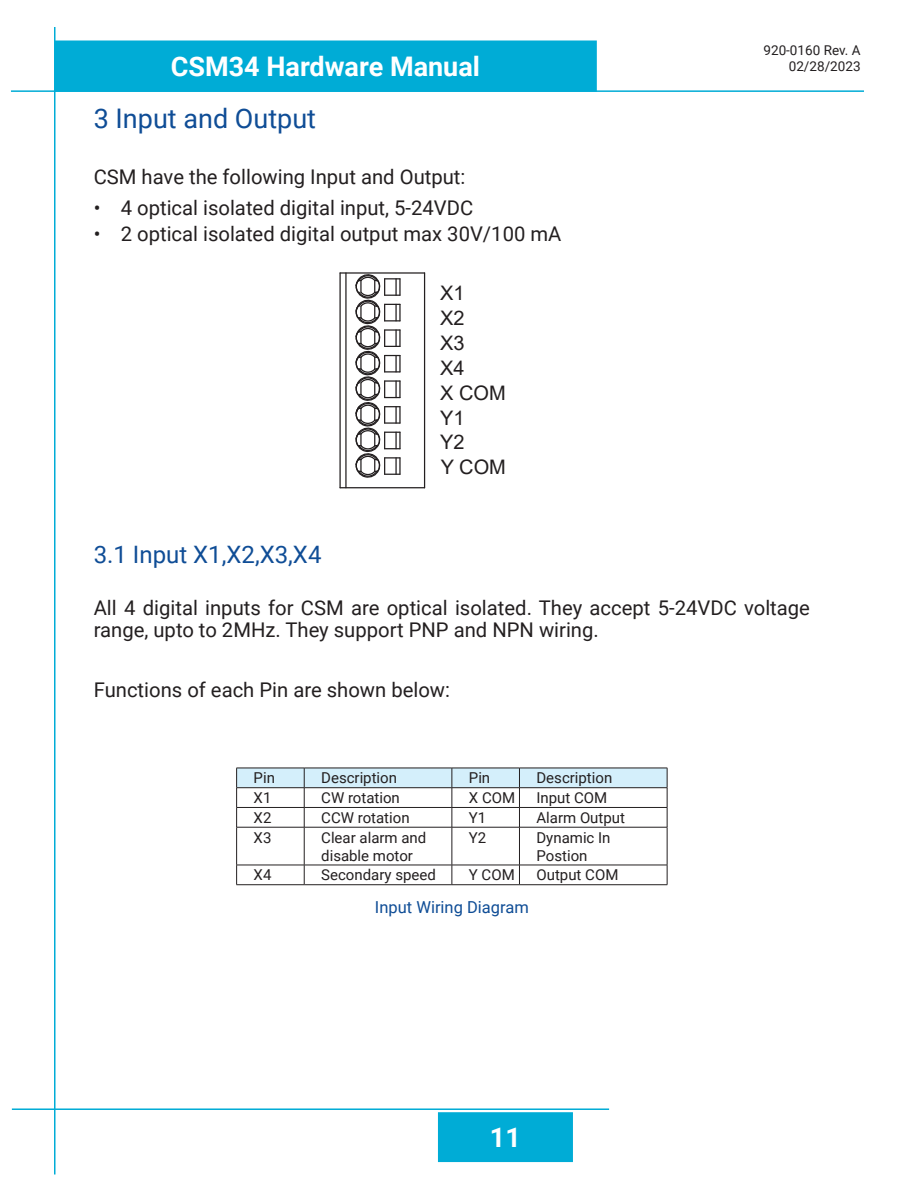
<style>
.page{position:relative;width:918px;height:1188px;background:#fff}
.page>*{position:absolute;margin:0;border:0;box-sizing:border-box;transform-origin:0 0}
.page_Number{font:700 27px "Roboto";color:#fff}
.Headline_2{font:27px "Roboto";color:#0f4d96}
.Subhead_1{font:24px "Roboto";color:#0f4d96}
.content_text1{font:20.25px/21.8px "Roboto";color:#231f20}
.content_text{font:20.25px "Roboto";color:#231f20}
.t1{font:19.95px/24.8px "Arial";color:#231f20}
.content_text1-2{font:16.5px "Roboto";color:#0f4d96}
.content_text-2{font:15px/18px "Roboto";color:#231f20}
.Body_text{font:13.5px "Roboto";color:#231f20}
</style>
<div class="page">
<hr style="left:11px;top:90px;width:853px;height:2px;background:#00acd6">
<hr style="left:54px;top:27px;width:2px;height:1147px;background:#00acd6">
<div style="left:439px;top:1113px;width:133px;height:48px;background:#00acd6"></div>
<div style="left:438px;top:1112px;width:135px;height:50px;border:2px solid #00acd6"></div>
<hr style="left:12px;top:1108px;width:597px;height:2px;background:#00acd6">
<div style="left:55px;top:41px;width:541px;height:50px;background:#00acd6"></div>
<div style="left:54px;top:40px;width:543px;height:52px;border:2px solid #00acd6"></div>
<hr style="left:339px;top:273px;width:2px;height:215px;background:#231f20">
<hr style="left:345px;top:273px;width:2px;height:215px;background:#231f20">
<hr style="left:424px;top:273px;width:1px;height:215px;background:#231f20">
<hr style="left:340px;top:487px;width:85px;height:1px;background:#231f20">
<hr style="left:340px;top:272px;width:85px;height:2px;background:#231f20">
<svg style="left:356px;top:274px;width:45px;height:204px"></svg>
<hr style="left:236px;top:827px;width:68px;height:1px;background:#231f20">
<hr style="left:236px;top:827px;width:1px;height:38px;background:#231f20">
<hr style="left:304px;top:827px;width:148px;height:1px;background:#231f20">
<hr style="left:304px;top:827px;width:1px;height:38px;background:#231f20">
<hr style="left:452px;top:827px;width:67px;height:1px;background:#231f20">
<hr style="left:452px;top:827px;width:1px;height:38px;background:#231f20">
<hr style="left:519px;top:827px;width:148px;height:1px;background:#231f20">
<hr style="left:519px;top:827px;width:1px;height:38px;background:#231f20">
<hr style="left:667px;top:827px;width:1px;height:38px;background:#231f20">
<hr style="left:236px;top:865px;width:68px;height:1px;background:#231f20">
<svg style="left:236px;top:865px;width:1px;height:19px"></svg>
<hr style="left:304px;top:865px;width:148px;height:1px;background:#231f20">
<svg style="left:304px;top:865px;width:1px;height:19px"></svg>
<hr style="left:452px;top:865px;width:67px;height:1px;background:#231f20">
<svg style="left:452px;top:865px;width:1px;height:19px"></svg>
<hr style="left:519px;top:865px;width:148px;height:1px;background:#231f20">
<svg style="left:519px;top:865px;width:1px;height:19px"></svg>
<svg style="left:667px;top:865px;width:1px;height:20px"></svg>
<hr style="left:236px;top:884px;width:68px;height:1px;background:#231f20">
<hr style="left:304px;top:884px;width:148px;height:1px;background:#231f20">
<hr style="left:452px;top:884px;width:67px;height:1px;background:#231f20">
<hr style="left:519px;top:884px;width:148px;height:1px;background:#231f20">
<svg style="left:236px;top:768px;width:432px;height:59px"></svg>
<hr style="left:236px;top:787px;width:68px;height:1px;background:#231f20">
<hr style="left:304px;top:787px;width:148px;height:1px;background:#231f20">
<p class="page_Number" style="left:171px;top:47px;width:311px">CSM34 Hardware Manual</p>
<p class="Headline_2" style="left:94px;top:100px;width:224px">3 Input and Output</p>
<p class="content_text" style="left:94px;top:163px;width:373px">CSM have the following Input and Output:</p>
<p class="content_text1" style="left:94px;top:196px;width:381px">• 4 optical isolated digital input, 5-24VDC</p>
<p class="content_text1" style="left:94px;top:222px;width:469px">• 2 optical isolated digital output max 30V/100 mA</p>
<p class="t1" style="left:440px;top:281px;width:67px">X1<br>X2<br>X3<br>X4<br>X COM<br>Y1<br>Y2<br>Y COM</p>
<p class="Body_text" style="left:764px;top:40px;width:99px">920-0160 Rev. A</p>
<p class="Body_text" style="left:789px;top:56px;width:73px">02/28/2023</p>
<p class="Subhead_1" style="left:94px;top:538px;width:229px">3.1 Input X1,X2,X3,X4</p>
<p class="content_text1" style="left:94px;top:596px;width:718px">All 4 digital inputs for CSM are optical isolated. They accept 5-24VDC voltage range, upto to 2MHz. They support PNP and NPN wiring.</p>
<p class="content_text" style="left:94px;top:676px;width:358px">Functions of each Pin are shown below:</p>
<p class="content_text-2" style="left:254px;top:769px;width:23px">Pin</p>
<p class="content_text-2" style="left:321px;top:769px;width:77px">Description</p>
<p class="content_text-2" style="left:469px;top:769px;width:23px">Pin</p>
<p class="content_text-2" style="left:536px;top:769px;width:77px">Description</p>
<p class="content_text-2" style="left:254px;top:788px;width:19px">X1</p>
<p class="content_text-2" style="left:321px;top:788px;width:80px">CW rotation</p>
<p class="content_text-2" style="left:469px;top:788px;width:48px">X COM</p>
<p class="content_text-2" style="left:536px;top:788px;width:72px">Input COM</p>
<p class="content_text-2" style="left:254px;top:808px;width:19px">X2</p>
<p class="content_text-2" style="left:321px;top:808px;width:90px">CCW rotation</p>
<p class="content_text-2" style="left:469px;top:808px;width:19px">Y1</p>
<p class="content_text-2" style="left:536px;top:808px;width:90px">Alarm Output</p>
<p class="content_text-2" style="left:254px;top:828px;width:19px">X3</p>
<p class="content_text-2" style="left:321px;top:828px;width:107px">Clear alarm and disable motor</p>
<p class="content_text-2" style="left:469px;top:828px;width:19px">Y2</p>
<p class="content_text-2" style="left:536px;top:828px;width:76px">Dynamic In<br>Postion</p>
<p class="content_text-2" style="left:254px;top:866px;width:19px">X4</p>
<p class="content_text-2" style="left:321px;top:866px;width:116px">Secondary speed</p>
<p class="content_text-2" style="left:469px;top:866px;width:47px">Y COM</p>
<p class="content_text-2" style="left:536px;top:866px;width:83px">Output COM</p>
<p class="content_text1-2" style="left:375px;top:895px;width:155px">Input Wiring Diagram</p>
<h1 class="page_Number" style="left:490px;top:1119px;width:32px">11</h1>
</div>
